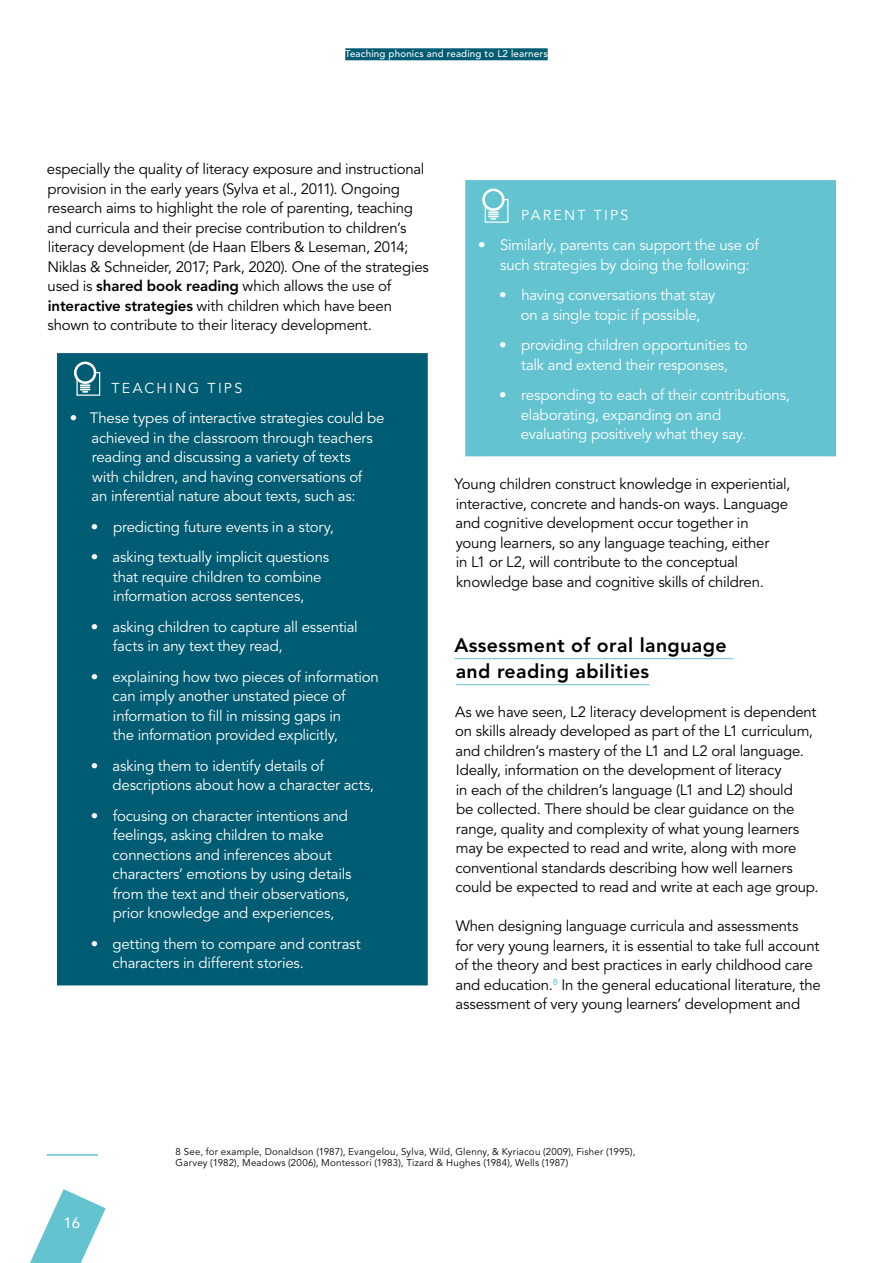
<style>
.page{position:relative;width:893px;height:1263px;background:#fff}
.page>*{position:absolute;margin:0;border:0;box-sizing:border-box;transform-origin:0 0}
.t1{font:800 19.5px/26px "Avenir LT Std";letter-spacing:.02em;color:#000}
.t2{font:15px/19.5px "Avenir LT Std";letter-spacing:-.015em;color:#000}
.t3{font:15px/19.5px "Avenir LT Std";letter-spacing:-.015em;color:#fff}
.t4{font:15px "Avenir LT Std";color:#fff}
.t5{font:14.25px "Avenir LT Std";letter-spacing:.155em;color:#fff}
.t6{font:9.75px/11.2px "Avenir LT Std";letter-spacing:.02em;color:#000}
.t7{font:500 9.75px "Avenir LT Std";letter-spacing:.02em;color:#fff}
.s1{font-weight:800}
</style>
<div class="page">
<div style="left:57px;top:353px;width:371px;height:632px;background:#005c72"></div>
<svg style="left:74px;top:362px;width:22px;height:31px"></svg>
<div style="left:76px;top:372px;width:24px;height:24px;border:1px solid #fff"></div>
<div style="left:77px;top:364px;width:17px;height:17px;background:#005c72;border-radius:50%"></div>
<hr style="left:454px;top:658px;width:279px;height:1px;background:#63c3d1">
<hr style="left:456px;top:684px;width:193px;height:1px;background:#63c3d1">
<div style="left:465px;top:180px;width:371px;height:276px;background:#63c3d1"></div>
<svg style="left:482px;top:189px;width:23px;height:31px"></svg>
<div style="left:485px;top:199px;width:23px;height:24px;border:1px solid #fff"></div>
<div style="left:485px;top:191px;width:17px;height:17px;background:#63c3d1;border-radius:50%"></div>
<div style="left:345px;top:48px;width:203px;height:12px;background:#005c72"></div>
<hr style="left:47px;top:1154px;width:51px;height:2px;background:#63c3d1">
<svg style="left:30px;top:1189px;width:76px;height:74px"></svg>
<p class="t7" style="left:345px;top:48px;width:204px">Teaching phonics and reading to L2 learners</p>
<p class="t2" style="left:47px;top:160px;width:383px">especially the quality of literacy exposure and instructional provision in the early years (Sylva et al., 2011). Ongoing research aims to highlight the role of parenting, teaching and curricula and their precise contribution to children’s literacy development (de Haan Elbers &amp; Leseman, 2014; Niklas &amp; Schneider, 2017; Park, 2020). One of the strategies used is <span class="s1">shared book reading</span> which allows the use of <span class="s1">interactive strategies</span> with children which have been shown to contribute to their literacy development.</p>
<p class="t5" style="left:111px;top:380px;width:132px">TEACHING TIPS</p>
<p class="t3" style="left:92px;top:409px;width:294px;text-indent:-22px">• These types of interactive strategies could be achieved in the classroom through teachers reading and discussing a variety of texts<br>with children, and having conversations of<br>an inferential nature about texts, such as:</p>
<p class="t3" style="left:91px;top:517px;width:245px">• predicting future events in a story,</p>
<p class="t3" style="left:113px;top:548px;width:218px;text-indent:-22px">• asking textually implicit questions that require children to combine information across sentences,</p>
<p class="t3" style="left:113px;top:617px;width:246px;text-indent:-22px">• asking children to capture all essential facts in any text they read,</p>
<p class="t3" style="left:113px;top:667px;width:268px;text-indent:-22px">• explaining how two pieces of information can imply another unstated piece of information to fill in missing gaps in<br>the information provided explicitly,</p>
<p class="t3" style="left:112px;top:756px;width:263px;text-indent:-22px">• asking them to identify details of descriptions about how a character acts,</p>
<p class="t3" style="left:113px;top:806px;width:240px;text-indent:-22px">• focusing on character intentions and feelings, asking children to make connections and inferences about characters’ emotions by using details from the text and their observations, prior knowledge and experiences,</p>
<p class="t3" style="left:113px;top:934px;width:250px;text-indent:-22px">• getting them to compare and contrast characters in different stories.</p>
<p class="t5" style="left:521px;top:207px;width:109px">PARENT TIPS</p>
<p class="t3" style="left:500px;top:236px;width:260px;text-indent:-22px">• Similarly, parents can support the use of such strategies by doing the following:</p>
<p class="t3" style="left:499px;top:286px;width:218px;text-align:center">• having conversations that stay on a single topic if possible,</p>
<p class="t3" style="left:499px;top:336px;width:250px;text-align:center">• providing children opportunities to talk and extend their responses,</p>
<p class="t3" style="left:521px;top:386px;width:271px;text-indent:-21px">• responding to each of their contributions, elaborating, expanding on and evaluating positively what they say.</p>
<p class="t2" style="left:455px;top:475px;width:337px">Young children construct knowledge in experiential, interactive, concrete and hands-on ways. Language and cognitive development occur together in young learners, so any language teaching, either<br>in L1 or L2, will contribute to the conceptual knowledge base and cognitive skills of children.</p>
<h1 class="t1" style="left:454px;top:632px;width:274px">Assessment of oral language and reading abilities</h1>
<p class="t2" style="left:455px;top:702px;width:365px">As we have seen, L2 literacy development is dependent on skills already developed as part of the L1 curriculum, and children’s mastery of the L1 and L2 oral language.<br>Ideally, information on the development of literacy<br>in each of the children’s language (L1 and L2) should<br>be collected. There should be clear guidance on the range, quality and complexity of what young learners may be expected to read and write, along with more conventional standards describing how well learners could be expected to read and write at each age group.</p>
<p class="t2" style="left:455px;top:917px;width:367px">When designing language curricula and assessments<br>for very young learners, it is essential to take full account of the theory and best practices in early childhood care and education.<sup>8</sup> In the general educational literature, the assessment of very young learners’ development and</p>
<p class="t4" style="left:63px;top:1214px;width:18px">16</p>
<p class="t6" style="left:176px;top:1146px;width:461px">8 See, for example, Donaldson (1987), Evangelou, Sylva, Wild, Glenny, &amp; Kyriacou (2009), Fisher (1995),<br>Garvey (1982), Meadows (2006), Montessori (1983), Tizard &amp; Hughes (1984), Wells (1987)</p>
</div>
